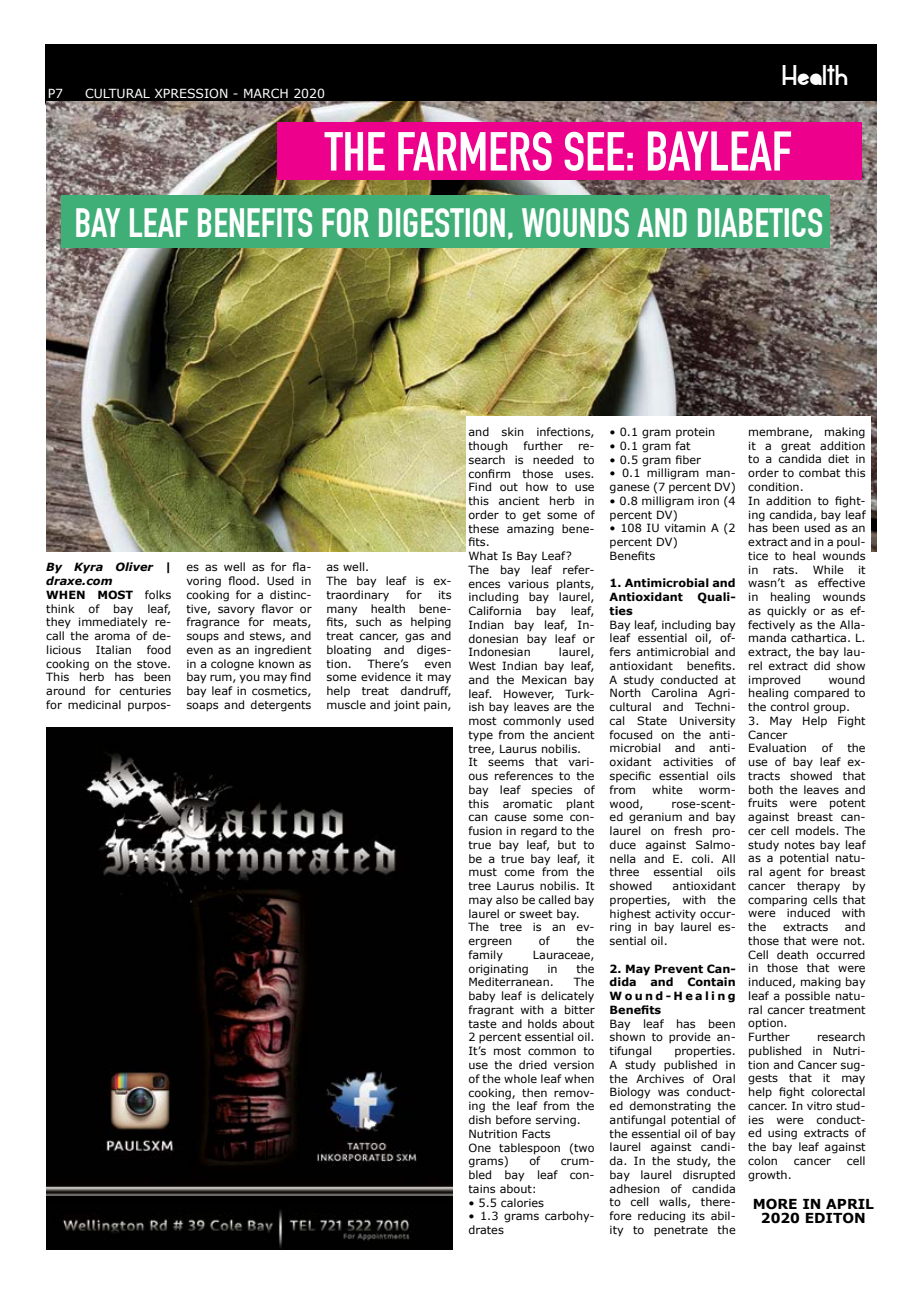
<style>
.page{position:relative;width:922px;height:1294px;background:#fff}
.page>*{position:absolute;margin:0;border:0;box-sizing:border-box;transform-origin:0 0}
.t1{font:700 54px "DIN Condensed";color:#fff}
.t2{font:700 40px "DIN Condensed";color:#fff}
.t3{font:25px "Alpaca Solidify";color:#fff}
.t4{font:700 13.75px/13.8px "Verdana";color:#000;text-align:center}
.t5{font:12.5px "Verdana";color:#fff}
.t6{font:11.25px/13.8px "Verdana";color:#000;text-align:justify}
.t7{font:700 11.25px/13.8px "Verdana";color:#000}
.s1{font-size:55px}
.s2{font-weight:700;font-style:italic}
.s3{font-weight:700}
</style>
<div class="page">
<div style="left:45px;top:44px;width:831px;height:59px;background:#000"></div>
<hr style="left:45px;top:103px;width:831px;height:1px;background:#000">
<img style="left:46px;top:101px;width:830px;height:450px">
<div style="left:466px;top:416px;width:404px;height:545px;background:#fff"></div>
<div style="left:277px;top:122px;width:584px;height:58px;background:#ec008c"></div>
<div style="left:61px;top:195px;width:769px;height:53px;background:#40ae77"></div>
<img style="left:47px;top:727px;width:405px;height:522px">
<p class="t5" style="left:48px;top:85px;width:17px">P7</p>
<p class="t5" style="left:85px;top:85px;width:241px">CULTURAL XPRESSION - MARCH 2020</p>
<h3 class="t3" style="left:782px;top:61px;width:67px">Health</h3>
<h1 class="t1" style="left:324px;top:120px;width:469px">THE FARMERS SEE: <span class="s1">BAYLEAF</span></h1>
<h2 class="t2" style="left:74px;top:199px;width:750px">BAY LEAF BENEFITS FOR DIGESTION, WOUNDS AND DIABETICS</h2>
<p class="t6" style="left:46px;top:560px;width:127px;text-align:left"><span class="s2">By Kyra Oliver | draxe.com<br></span><span class="s3">WHEN MOST</span> folks think of bay leaf, they immediately re&shy;call the aroma of de&shy;licious</p>
<p class="t6" style="left:46px;top:643px;width:127px;text-indent:100px">food cooking on the stove.<br>This herb has been around for centuries for medicinal purpos-</p>
<p class="t6" style="left:96px;top:643px;width:37px">Italian</p>
<p class="t6" style="left:186px;top:560px;width:127px">es as well as for fla&shy;voring flood. Used in cooking for a distinc&shy;tive, savory flavor or fragrance for meats, soups and stews, and even as an ingredient in a cologne known as bay rum, you may find bay leaf in cosmetics, soaps and detergents</p>
<p class="t6" style="left:326px;top:560px;width:126px;text-align:left">as well.<br>The bay leaf is ex&shy;traordinary</p>
<p class="t6" style="left:406px;top:588px;width:17px">for</p>
<p class="t6" style="left:326px;top:588px;width:127px;text-indent:112px">its many health bene&shy;fits, such as helping treat cancer, gas and bloating and diges&shy;tion.</p>
<p class="t6" style="left:368px;top:656px;width:42px">There’s</p>
<p class="t6" style="left:326px;top:656px;width:127px;text-indent:98px">even some evidence it may help treat dandruff, muscle and joint pain,</p>
<p class="t6" style="left:468px;top:425px;width:128px">and skin infections, though</p>
<p class="t6" style="left:523px;top:439px;width:40px">further</p>
<p class="t6" style="left:468px;top:439px;width:128px;text-align:left;text-indent:109px">re&shy;search is needed to confirm those uses.<br>Find out how to use this ancient herb in order to get some of these amazing bene&shy;fits.<br>What Is Bay Leaf?<br>The bay leaf refer&shy;ences various plants, including bay laurel,<br>California</p>
<p class="t6" style="left:468px;top:604px;width:128px;text-indent:102px">leaf, Indian bay leaf, In&shy;donesian bay leaf or Indonesian</p>
<p class="t6" style="left:536px;top:604px;width:22px">bay</p>
<p class="t6" style="left:468px;top:645px;width:128px;text-align:left;text-indent:90px">laurel,<br>West Indian bay leaf, and the Mexican bay leaf. However, Turk&shy;ish bay leaves are the most commonly used type from the ancient tree, Laurus nobilis.<br>It seems that vari&shy;ous references to the bay leaf species of this aromatic plant can cause some con&shy;fusion in regard to the true bay leaf, but to be a true bay leaf, it must come from the tree Laurus nobilis. It may also be called bay laurel or sweet bay.<br>The tree is an ev&shy;ergreen</p>
<p class="t6" style="left:539px;top:934px;width:12px">of</p>
<p class="t6" style="left:576px;top:934px;width:20px">the</p>
<p class="t6" style="left:468px;top:948px;width:36px">family</p>
<p class="t6" style="left:533px;top:948px;width:63px">Lauraceae,</p>
<p class="t6" style="left:468px;top:961px;width:62px">originating</p>
<p class="t6" style="left:547px;top:961px;width:12px">in</p>
<p class="t6" style="left:576px;top:961px;width:20px">the</p>
<p class="t6" style="left:468px;top:975px;width:87px">Mediterranean.</p>
<p class="t6" style="left:468px;top:975px;width:128px;text-align:left;text-indent:105px">The baby leaf is delicately fragrant with a bitter taste and holds about<br>2 percent essential oil.<br>It’s most common to use the dried version of the whole leaf when cooking, then remov&shy;ing the leaf from the dish before serving.<br>Nutrition Facts<br>One tablespoon (two grams)</p>
<p class="t6" style="left:529px;top:1154px;width:12px">of</p>
<p class="t6" style="left:468px;top:1154px;width:128px;text-indent:92px">crum&shy;bled bay leaf con&shy;tains about:</p>
<p class="t6" style="left:468px;top:1195px;width:77px">• 5.5 calories</p>
<p class="t6" style="left:468px;top:1209px;width:128px">• 1.3 grams carbohy&shy;drates</p>
<p class="t6" style="left:609px;top:425px;width:107px">• 0.1 gram protein</p>
<p class="t6" style="left:609px;top:439px;width:82px">• 0.1 gram fat</p>
<p class="t6" style="left:609px;top:453px;width:93px">• 0.5 gram fiber</p>
<p class="t6" style="left:609px;top:466px;width:128px">• 0.1 milligram man&shy;ganese (7 percent DV)</p>
<p class="t6" style="left:609px;top:494px;width:128px">• 0.8 milligram iron (4 percent DV)</p>
<p class="t6" style="left:609px;top:521px;width:128px;text-align:left">• 108 IU vitamin A (2 percent DV)<br>Benefits</p>
<p class="t7" style="left:609px;top:576px;width:128px">1. Antimicrobial and<br>Antioxidant</p>
<p class="t7" style="left:697px;top:590px;width:40px">Quali-</p>
<p class="t7" style="left:609px;top:604px;width:25px">ties</p>
<p class="t6" style="left:609px;top:618px;width:128px">Bay leaf, including bay leaf essential oil, of&shy;fers antimicrobial and antioxidant benefits.<br>A study conducted at North Carolina Agri&shy;cultural and Techni&shy;cal State University focused on the anti&shy;microbial and anti&shy;oxidant activities of specific essential oils from</p>
<p class="t6" style="left:652px;top:783px;width:32px">white</p>
<p class="t6" style="left:698px;top:783px;width:38px">worm-</p>
<p class="t6" style="left:609px;top:796px;width:35px">wood,</p>
<p class="t6" style="left:609px;top:796px;width:128px;text-indent:62px">rose-scent&shy;ed geranium and bay laurel on fresh pro&shy;duce against Salmo&shy;nella and E. coli. All three essential oils showed</p>
<p class="t6" style="left:609px;top:879px;width:128px;text-indent:63px">antioxidant properties, with the highest activity occur&shy;ring in bay laurel es&shy;sential oil.</p>
<p class="t7" style="left:609px;top:961px;width:128px;text-align:justify">2. May Prevent Can&shy;dida and Contain Wound-Healing Benefits</p>
<p class="t6" style="left:609px;top:1016px;width:128px">Bay leaf has been shown to provide an&shy;tifungal</p>
<p class="t6" style="left:609px;top:1044px;width:128px;text-indent:65px">properties.<br>A study published in the Archives of Oral Biology was conduct&shy;ed demonstrating the antifungal potential of the essential oil of bay laurel against candi&shy;da. In the study, the bay laurel disrupted adhesion of candida to cell walls, there&shy;fore reducing its abil&shy;ity to penetrate the</p>
<p class="t6" style="left:748px;top:425px;width:119px;text-align:left">membrane, making it a great addition to a candida diet in order to combat this condition.<br>In addition to fight&shy;ing candida, bay leaf has been used as an extract and in a poul&shy;tice to heal wounds in</p>
<p class="t6" style="left:772px;top:562px;width:27px">rats.</p>
<p class="t6" style="left:812px;top:562px;width:33px">While</p>
<p class="t6" style="left:748px;top:562px;width:119px;text-indent:110px">it wasn’t as effective in healing wounds as quickly or as ef&shy;fectively as the Alla&shy;manda cathartica. L. extract, the bay lau&shy;rel extract did show improved</p>
<p class="t6" style="left:748px;top:672px;width:119px;text-indent:80px">wound healing compared to the control group.</p>
<p class="t6" style="left:748px;top:714px;width:119px;text-align:left">3. May Help Fight<br>Cancer<br>Evaluation</p>
<p class="t6" style="left:821px;top:741px;width:12px">of</p>
<p class="t6" style="left:748px;top:741px;width:119px;text-indent:99px">the use of bay leaf ex&shy;tracts showed that both the leaves and fruits were potent against breast can&shy;cer cell models. The study notes bay leaf as a potential natu&shy;ral agent for breast cancer therapy by comparing cells that were induced with the</p>
<p class="t6" style="left:748px;top:920px;width:119px;text-align:left;text-indent:96px">and those that were not.<br>Cell death occurred in those that were induced, making bay leaf a possible natu&shy;ral cancer treatment option.<br>Further</p>
<p class="t6" style="left:782px;top:920px;width:47px">extracts</p>
<p class="t6" style="left:748px;top:1030px;width:119px;text-indent:69px">research published in Nutri&shy;tion and Cancer sug&shy;gests that it may help fight colorectal cancer. In vitro stud&shy;ies were conduct&shy;ed using extracts of the bay leaf against colon</p>
<p class="t6" style="left:793px;top:1154px;width:39px">cancer</p>
<p class="t6" style="left:846px;top:1154px;width:20px">cell</p>
<p class="t6" style="left:748px;top:1167px;width:45px">growth.</p>
<p class="t4" style="left:752px;top:1197px;width:123px">MORE IN APRIL<br>2020 EDITON</p>
</div>
